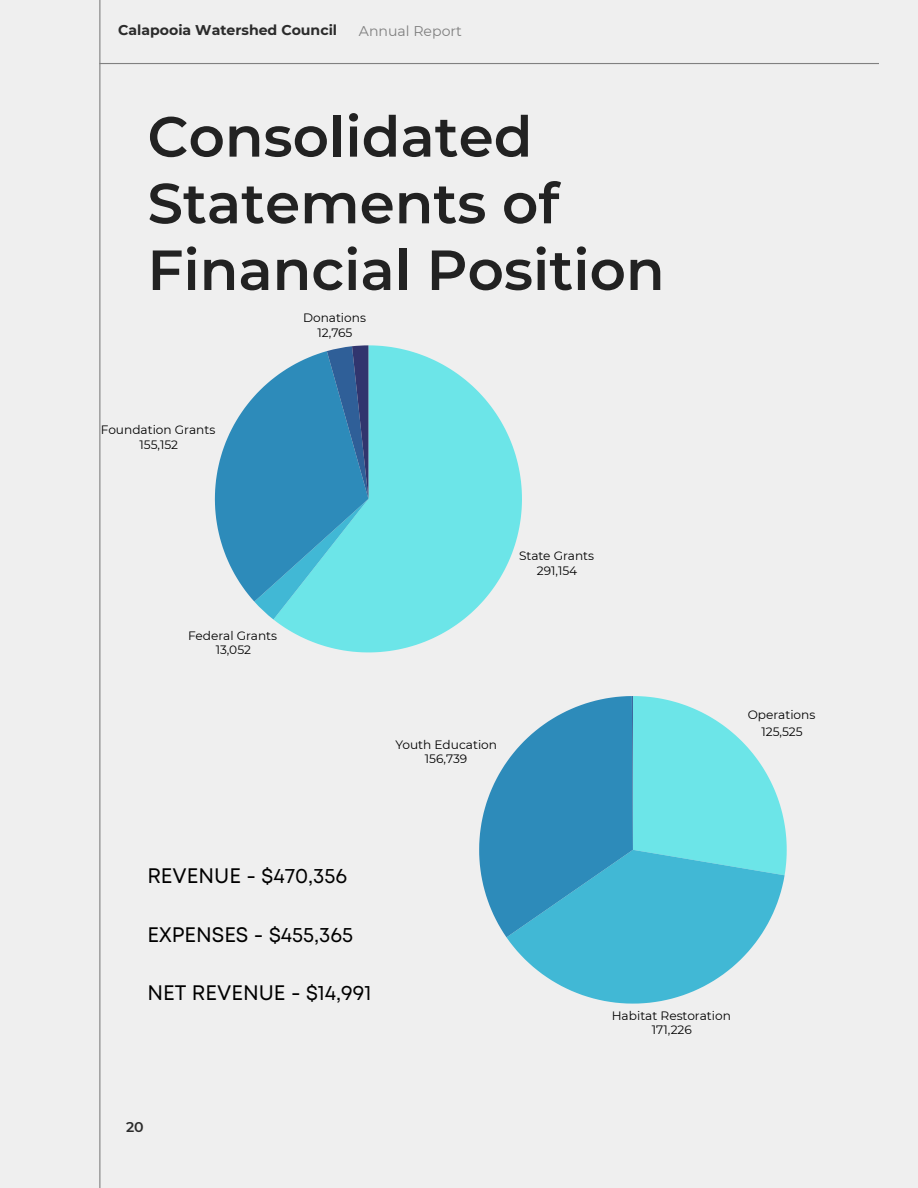
<style>
.page{position:relative;width:918px;height:1188px;background:#efefef}
.page>*{position:absolute;margin:0;border:0;box-sizing:border-box;transform-origin:0 0}
.t1{font:600 56.4px/66.6px "Montserrat";color:#222}
.t2{font:21px "Mont";color:#000}
.t3{font:700 14.1px "Montserrat";color:#2b2b2b}
.t4{font:14.1px "Montserrat";color:#808080}
.t5{font:600 14.1px "Montserrat";color:#2b2b2b}
.t6{font:12.15px/14.4px "Montserrat";color:#000;text-align:center}
</style>
<div class="page">
<hr style="left:99px;top:0;width:1px;height:1188px;background:#808080">
<hr style="left:99px;top:63px;width:780px;height:1px;background:#808080">
<svg style="left:274px;top:345px;width:248px;height:307px;fill:#6ce5e8"></svg>
<svg style="left:215px;top:345px;width:153px;height:275px"></svg>
<svg style="left:479px;top:696px;width:308px;height:308px"></svg>
<p class="t3" style="left:118px;top:22px;width:220px">Calapooia Watershed Council</p>
<p class="t4" style="left:359px;top:22px;width:105px">Annual Report</p>
<h1 class="t1" style="left:147px;top:103px;width:519px">Consolidated<br>Statements of<br>Financial Position</h1>
<p class="t6" style="left:101px;top:423px;width:116px">Foundation Grants<br>155,152</p>
<p class="t6" style="left:303px;top:311px;width:64px">Donations<br>12,765</p>
<p class="t6" style="left:188px;top:628px;width:91px">Federal Grants<br>13,052</p>
<p class="t6" style="left:519px;top:549px;width:77px">State Grants<br>291,154</p>
<p class="t6" style="left:395px;top:737px;width:103px">Youth Education<br>156,739</p>
<p class="t6" style="left:748px;top:706px;width:69px;line-height:17px">Operations<br>125,525</p>
<h2 class="t2" style="left:147px;top:868px;width:201px">REVENUE - $470,356</h2>
<h2 class="t2" style="left:147px;top:927px;width:207px">EXPENSES - $455,365</h2>
<h2 class="t2" style="left:147px;top:985px;width:225px">NET REVENUE - $14,991</h2>
<p class="t5" style="left:126px;top:1119px;width:19px">20</p>
<p class="t6" style="left:612px;top:1008px;width:121px">Habitat Restoration<br>171,226</p>
</div>
